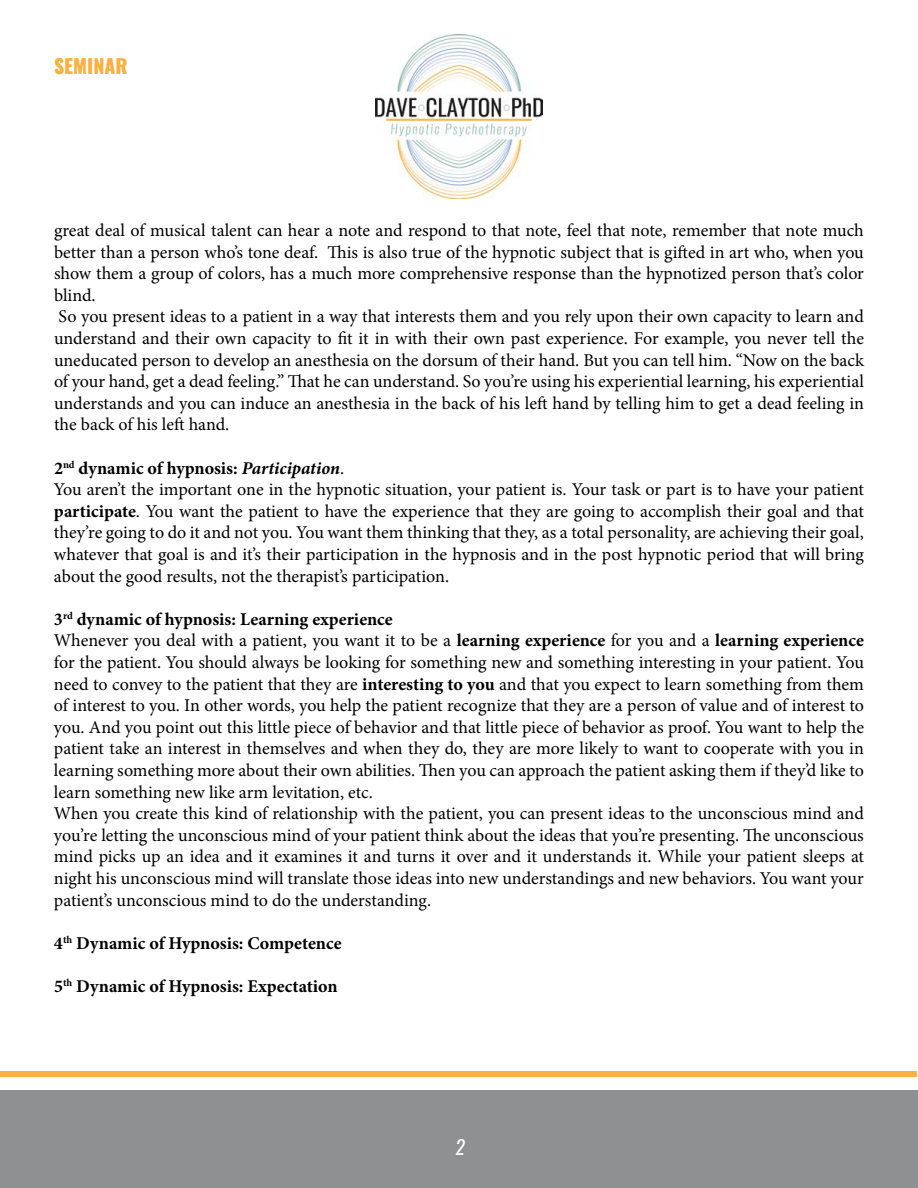
<style>
.page{position:relative;width:918px;height:1188px;background:#fff}
.page>*{position:absolute;margin:0;border:0;box-sizing:border-box;transform-origin:0 0}
.t1{font:800 19.5px "Oswald";color:#fbb040}
.t2{font:19.5px "Oswald";color:#fff}
.t3{font:18px/21.6px "Minion Pro";letter-spacing:-.005em;color:#000}
.t4{font:700 18px "Minion Pro";color:#000}
.s1{font-weight:700}
.s2{font-weight:700;font-style:italic}
</style>
<div class="page">
<div style="left:0;top:1090px;width:918px;height:98px;background:#8e9092"></div>
<div style="left:1px;top:1071px;width:916px;height:6px;background:#fbb040"></div>
<img style="left:376px;top:34px;width:166px;height:164px">
<p class="t1" style="left:54px;top:52px;width:75px">SEMINAR</p>
<p class="t3" style="left:54px;top:220px;width:812px">great deal of musical talent can hear a note and respond to that note, feel that note, remember that note much better than a person who’s tone deaf. This is also true of the hypnotic subject that is gifted in art who, when you show them a group of colors, has a much more comprehensive response than the hypnotized person that’s color blind.<br>So you present ideas to a patient in a way that interests them and you rely upon their own capacity to learn and understand and their own capacity to fit it in with their own past experience. For example, you never tell the uneducated person to develop an anesthesia on the dorsum of their hand. But you can tell him. “Now on the back of your hand, get a dead feeling.” That he can understand. So you’re using his experiential learning, his experiential understands and you can induce an anesthesia in the back of his left hand by telling him to get a dead feeling in the back of his left hand.</p>
<p class="t3" style="left:54px;top:457px;width:812px"><span class="s1">2</span><sup>nd</sup> <span class="s1">dynamic of hypnosis:</span> <span class="s2">Participation</span>.<br>You aren’t the important one in the hypnotic situation, your patient is. Your task or part is to have your patient <span class="s1">participate</span>. You want the patient to have the experience that they are going to accomplish their goal and that they’re going to do it and not you. You want them thinking that they, as a total personality, are achieving their goal, whatever that goal is and it’s their participation in the hypnosis and in the post hypnotic period that will bring about the good results, not the therapist’s participation.</p>
<p class="t3" style="left:54px;top:608px;width:812px"><span class="s1">3</span><sup>rd</sup> <span class="s1">dynamic of hypnosis: Learning experience<br></span>Whenever you deal with a patient, you want it to be a <span class="s1">learning experience</span> for you and a <span class="s1">learning experience </span>for the patient. You should always be looking for something new and something interesting in your patient. You need to convey to the patient that they are <span class="s1">interesting to you</span> and that you expect to learn something from them of interest to you. In other words, you help the patient recognize that they are a person of value and of interest to you. And you point out this little piece of behavior and that little piece of behavior as proof. You want to help the patient take an interest in themselves and when they do, they are more likely to want to cooperate with you in learning something more about their own abilities. Then you can approach the patient asking them if they’d like to learn something new like arm levitation, etc.<br>When you create this kind of relationship with the patient, you can present ideas to the unconscious mind and you’re letting the unconscious mind of your patient think about the ideas that you’re presenting. The unconscious mind picks up an idea and it examines it and turns it over and it understands it. While your patient sleeps at night his unconscious mind will translate those ideas into new understandings and new behaviors. You want your patient’s unconscious mind to do the understanding.</p>
<p class="t4" style="left:54px;top:930px;width:289px">4<sup>th</sup> Dynamic of Hypnosis: Competence</p>
<p class="t4" style="left:54px;top:974px;width:285px">5<sup>th</sup> Dynamic of Hypnosis: Expectation</p>
<p class="t2" style="left:456px;top:1134px;width:11px">2</p>
</div>
